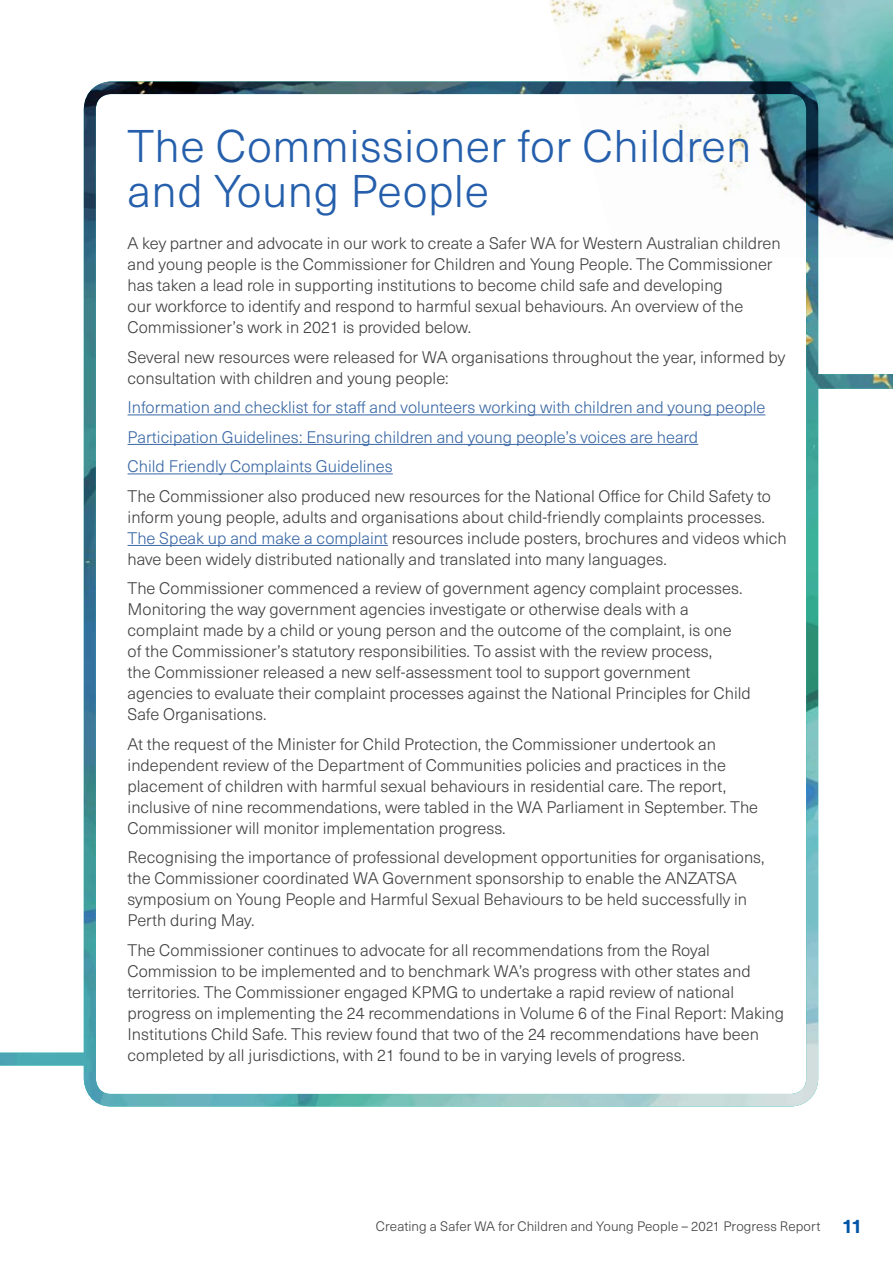
<style>
.page{position:relative;width:893px;height:1263px;background:#fff}
.page>*{position:absolute;margin:0;border:0;box-sizing:border-box;transform-origin:0 0}
.H1_Heading_-_Blue{font:300 45px/45px "Neue Haas Unica W1 G";letter-spacing:.01em;color:#255fac}
.Body_Text_-_11_14{font:300 16.5px/21px "Neue Haas Unica W1 G";color:#414042}
.Body_Text_-_11_14-2{font:300 16.5px "Neue Haas Unica W1 G";color:#3a68a5}
.t1{font:300 13.5px "Neue Haas Unica W1 G";letter-spacing:.005em;color:#414042}
.s1{color:#3a68a5}
.s2{font-weight:700;font-size:19.5px;color:#0054a6}
</style>
<div class="page">
<img style="left:545px;top:0;width:348px;height:82px">
<img style="left:0;top:82px;width:893px;height:1024px">
<hr style="left:128px;top:414px;width:637px;height:1px;background:#3a68a5">
<hr style="left:128px;top:444px;width:570px;height:1px;background:#3a68a5">
<hr style="left:128px;top:473px;width:265px;height:1px;background:#3a68a5">
<hr style="left:128px;top:545px;width:260px;height:1px;background:#3a68a5">
<p class="H1_Heading_-_Blue" style="left:128px;top:121px;width:626px">The Commissioner for Children and Young People</p>
<p class="Body_Text_-_11_14" style="left:128px;top:232px;width:655px">A key partner and advocate in our work to create a Safer WA for Western Australian children and young people is the Commissioner for Children and Young People. The Commissioner has taken a lead role in supporting institutions to become child safe and developing<br>our workforce to identify and respond to harmful sexual behaviours. An overview of the Commissioner’s work in 2021 is provided below.</p>
<p class="Body_Text_-_11_14" style="left:128px;top:346px;width:659px">Several new resources were released for WA organisations throughout the year, informed by consultation with children and young people:</p>
<p class="Body_Text_-_11_14-2" style="left:128px;top:395px;width:639px">Information and checklist for staff and volunteers working with children and young people</p>
<p class="Body_Text_-_11_14-2" style="left:128px;top:425px;width:572px">Participation Guidelines: Ensuring children and young people’s voices are heard</p>
<p class="Body_Text_-_11_14-2" style="left:128px;top:454px;width:267px">Child Friendly Complaints Guidelines</p>
<p class="Body_Text_-_11_14" style="left:128px;top:485px;width:661px">The Commissioner also produced new resources for the National Office for Child Safety to inform young people, adults and organisations about child-friendly complaints processes.<br><span class="s1">The Speak up and make a complaint</span> resources include posters, brochures and videos which have been widely distributed nationally and translated into many languages.</p>
<p class="Body_Text_-_11_14" style="left:128px;top:577px;width:625px">The Commissioner commenced a review of government agency complaint processes.<br>Monitoring the way government agencies investigate or otherwise deals with a complaint made by a child or young person and the outcome of the complaint, is one<br>of the Commissioner’s statutory responsibilities. To assist with the review process,<br>the Commissioner released a new self-assessment tool to support government agencies to evaluate their complaint processes against the National Principles for Child Safe Organisations.</p>
<p class="Body_Text_-_11_14" style="left:128px;top:733px;width:632px">At the request of the Minister for Child Protection, the Commissioner undertook an independent review of the Department of Communities policies and practices in the placement of children with harmful sexual behaviours in residential care. The report, inclusive of nine recommendations, were tabled in the WA Parliament in September. The Commissioner will monitor implementation progress.</p>
<p class="Body_Text_-_11_14" style="left:128px;top:846px;width:639px">Recognising the importance of professional development opportunities for organisations, the Commissioner coordinated WA Government sponsorship to enable the ANZATSA symposium on Young People and Harmful Sexual Behaviours to be held successfully in Perth during May.</p>
<p class="Body_Text_-_11_14" style="left:128px;top:939px;width:658px">The Commissioner continues to advocate for all recommendations from the Royal Commission to be implemented and to benchmark WA’s progress with other states and territories. The Commissioner engaged KPMG to undertake a rapid review of national progress on implementing the 24 recommendations in Volume 6 of the Final Report: Making Institutions Child Safe. This review found that two of the 24 recommendations have been completed by all jurisdictions, with 21 found to be in varying levels of progress.</p>
<p class="t1" style="left:376px;top:1216px;width:488px">Creating a Safer WA for Children and Young People – 2021 Progress Report <span class="s2">11</span></p>
</div>
